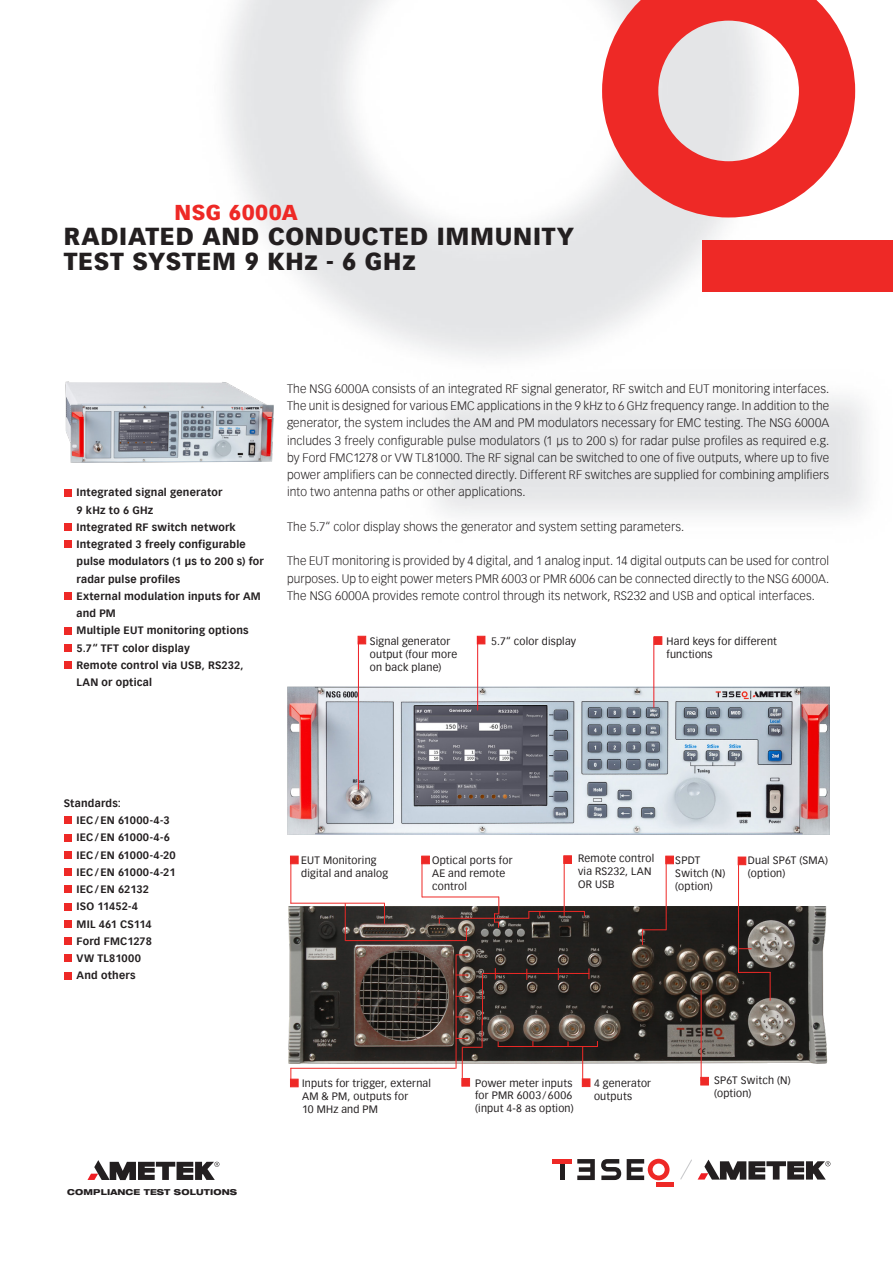
<style>
.page{position:relative;width:893px;height:1263px;background:#fff}
.page>*{position:absolute;margin:0;border:0;box-sizing:border-box;transform-origin:0 0}
.t1{font:900 24px/25.5px "Vectora Com";letter-spacing:.03em;color:#231f20}
.t2{font:900 21px "Vectora Com";letter-spacing:.03em;color:#ee2926}
.t3{font:300 12px/17.2px "Vectora Com";letter-spacing:.01em;color:#231f20;text-align:justify}
.t4{font:700 10.5px/17.2px "Vectora Com";letter-spacing:.02em;color:#231f20}
.t5{font:10.5px/12.8px "Vectora Com";letter-spacing:.02em;color:#231f20}
.t6{font:800 expanded 8.25px "Helvetica Neue LT Pro";letter-spacing:.015em;color:#231f20}
</style>
<div class="page">
<div style="left:702px;top:240px;width:191px;height:52px;background:#ee2926"></div>
<svg style="left:602px;top:0;width:253px;height:217px;fill:#ee2926"></svg>
<svg style="left:87px;top:1160px;width:132px;height:20px"></svg>
<svg style="left:680px;top:1159px;width:150px;height:21px"></svg>
<div style="left:656px;top:1182px;width:18px;height:5px;background:#ee2926"></div>
<svg style="left:627px;top:1159px;width:43px;height:21px"></svg>
<svg style="left:577px;top:1159px;width:18px;height:21px"></svg>
<div style="left:560px;top:1163px;width:5px;height:17px;background:#231f20"></div>
<hr style="left:553px;top:1159px;width:19px;height:4px;background:#ee2926">
<svg style="left:601px;top:1159px;width:20px;height:21px"></svg>
<img style="left:287px;top:686px;width:542px;height:149px">
<img style="left:288px;top:906px;width:540px;height:158px">
<svg style="left:466px;top:928px;width:1px;height:12px"></svg>
<hr style="left:345px;top:940px;width:122px;height:1px;background:#ee2926">
<hr style="left:422px;top:856px;width:1px;height:41px;background:#ee2926">
<hr style="left:422px;top:896px;width:77px;height:1px;background:#ee2926">
<div style="left:422px;top:856px;width:7px;height:8px;background:#ee2926;border:1px solid #ee2926"></div>
<div style="left:564px;top:856px;width:7px;height:7px;background:#ee2926"></div>
<hr style="left:564px;top:856px;width:1px;height:60px;background:#ee2926">
<hr style="left:738px;top:860px;width:1px;height:113px;background:#ee2926">
<svg style="left:739px;top:948px;width:13px;height:1px"></svg>
<div style="left:738px;top:857px;width:8px;height:8px;background:#ee2926;border:1px solid #ee2926"></div>
<hr style="left:666px;top:856px;width:1px;height:74px;background:#ee2926">
<svg style="left:642px;top:929px;width:24px;height:16px"></svg>
<div style="left:666px;top:856px;width:7px;height:8px;background:#ee2926;border:1px solid #ee2926"></div>
<hr style="left:462px;top:1047px;width:1px;height:39px;background:#ee2926">
<div style="left:462px;top:1078px;width:8px;height:8px;background:#ee2926"></div>
<hr style="left:482px;top:973px;width:1px;height:52px;background:#ee2926">
<hr style="left:482px;top:973px;width:107px;height:1px;background:#ee2926">
<hr style="left:498px;top:1046px;width:99px;height:1px;background:#ee2926">
<hr style="left:439px;top:918px;width:90px;height:1px;background:#ee2926">
<hr style="left:528px;top:911px;width:57px;height:1px;background:#ee2926">
<hr style="left:738px;top:972px;width:32px;height:1px;background:#ee2926">
<svg style="left:770px;top:972px;width:1px;height:28px"></svg>
<hr style="left:456px;top:954px;width:1px;height:115px;background:#ee2926">
<svg style="left:456px;top:954px;width:12px;height:1px"></svg>
<svg style="left:456px;top:975px;width:12px;height:1px"></svg>
<svg style="left:456px;top:996px;width:12px;height:1px"></svg>
<svg style="left:456px;top:1016px;width:27px;height:32px"></svg>
<hr style="left:290px;top:1068px;width:166px;height:1px;background:#ee2926">
<div style="left:290px;top:1079px;width:8px;height:8px;background:#ee2926;border:1px solid #ee2926"></div>
<svg style="left:290px;top:1068px;width:1px;height:19px"></svg>
<hr style="left:345px;top:903px;width:1px;height:38px;background:#ee2926">
<svg style="left:494px;top:896px;width:5px;height:32px"></svg>
<img style="left:65px;top:381px;width:209px;height:82px">
<div style="left:64px;top:489px;width:7px;height:7px;background:#ee2926"></div>
<div style="left:64px;top:523px;width:7px;height:8px;background:#ee2926"></div>
<div style="left:64px;top:540px;width:7px;height:8px;background:#ee2926"></div>
<div style="left:64px;top:592px;width:7px;height:8px;background:#ee2926"></div>
<div style="left:64px;top:627px;width:7px;height:7px;background:#ee2926"></div>
<div style="left:64px;top:644px;width:7px;height:8px;background:#ee2926"></div>
<div style="left:64px;top:661px;width:7px;height:8px;background:#ee2926"></div>
<div style="left:290px;top:856px;width:8px;height:8px;background:#ee2926;border:1px solid #ee2926"></div>
<div style="left:477px;top:636px;width:8px;height:8px;background:#ee2926;border:1px solid #ee2926"></div>
<div style="left:582px;top:1079px;width:8px;height:7px;background:#ee2926"></div>
<div style="left:654px;top:637px;width:8px;height:7px;background:#ee2926"></div>
<hr style="left:582px;top:1046px;width:1px;height:39px;background:#ee2926">
<div style="left:64px;top:816px;width:7px;height:8px;background:#ee2926"></div>
<div style="left:64px;top:834px;width:7px;height:7px;background:#ee2926"></div>
<div style="left:64px;top:851px;width:7px;height:8px;background:#ee2926"></div>
<div style="left:64px;top:868px;width:7px;height:8px;background:#ee2926"></div>
<div style="left:64px;top:885px;width:7px;height:8px;background:#ee2926"></div>
<div style="left:64px;top:903px;width:7px;height:7px;background:#ee2926"></div>
<div style="left:64px;top:920px;width:7px;height:8px;background:#ee2926"></div>
<div style="left:64px;top:937px;width:7px;height:8px;background:#ee2926"></div>
<div style="left:64px;top:954px;width:7px;height:8px;background:#ee2926"></div>
<div style="left:64px;top:972px;width:7px;height:7px;background:#ee2926"></div>
<div style="left:358px;top:636px;width:8px;height:8px;background:#ee2926;border:1px solid #ee2926"></div>
<hr style="left:358px;top:641px;width:1px;height:149px;background:#ee1d23">
<hr style="left:477px;top:636px;width:1px;height:74px;background:#ee1d23">
<hr style="left:290px;top:856px;width:1px;height:47px;background:#ee2926">
<hr style="left:290px;top:903px;width:95px;height:1px;background:#ee2926">
<svg style="left:384px;top:903px;width:1px;height:21px"></svg>
<div style="left:701px;top:1077px;width:7px;height:8px;background:#ee2926"></div>
<hr style="left:701px;top:990px;width:1px;height:91px;background:#ee2926">
<hr style="left:653px;top:637px;width:1px;height:71px;background:#ee1d23">
<h2 class="t2" style="left:174px;top:200px;width:125px">NSG 6000A</h2>
<h1 class="t1" style="left:64px;top:223px;width:512px">RADIATED AND CONDUCTED IMMUNITY<br>TEST SYSTEM 9 KHz - 6 GHz</h1>
<p class="t4" style="left:77px;top:484px;width:189px">Integrated signal generator<br>9 kHz to 6 GHz<br>Integrated RF switch network<br>Integrated 3 freely configurable pulse modulators (1 µs to 200 s) for radar pulse profiles<br>External modulation inputs for AM and PM<br>Multiple EUT monitoring options<br>5.7“ TFT color display<br>Remote control via USB, RS232,<br>LAN or optical</p>
<p class="t3" style="left:287px;top:380px;width:544px">The NSG 6000A consists of an integrated RF signal generator, RF switch and EUT monitoring interfaces.<br>The unit is designed for various EMC applications in the 9 kHz to 6 GHz frequency range. In addition to the generator, the system includes the AM and PM modulators necessary for EMC testing. The NSG 6000A includes 3 freely configurable pulse modulators (1 µs to 200 s) for radar pulse profiles as required e.g. by Ford FMC1278 or VW TL81000. The RF signal can be switched to one of five outputs, where up to five power amplifiers can be connected directly. Different RF switches are supplied for combining amplifiers into two antenna paths or other applications.</p>
<p class="t3" style="left:287px;top:518px;width:399px">The 5.7“ color display shows the generator and system setting parameters.</p>
<p class="t3" style="left:287px;top:552px;width:544px">The EUT monitoring is provided by 4 digital, and 1 analog input. 14 digital outputs can be used for control purposes. Up to eight power meters PMR 6003 or PMR 6006 can be connected directly to the NSG 6000A.<br>The NSG 6000A provides remote control through its network, RS232 and USB and optical interfaces.</p>
<p class="t5" style="left:370px;top:635px;width:89px">Signal generator output (four more on back plane)</p>
<p class="t5" style="left:491px;top:635px;width:86px">5.7“ color display</p>
<p class="t5" style="left:667px;top:635px;width:112px">Hard keys for different functions</p>
<p class="t4" style="left:77px;top:794px;width:101px;text-indent:-13px">Standards:<br>IEC/EN 61000-4-3<br>IEC/EN 61000-4-6<br>IEC/EN 61000-4-20<br>IEC/EN 61000-4-21<br>IEC/EN 62132<br>ISO 11452-4<br>MIL 461 CS114<br>Ford FMC1278<br>VW TL81000<br>And others</p>
<p class="t6" style="left:67px;top:1186px;width:171px">COMPLIANCE TEST SOLUTIONS</p>
<p class="t5" style="left:301px;top:854px;width:88px">EUT Monitoring digital and analog</p>
<p class="t5" style="left:432px;top:854px;width:82px">Optical ports for<br>AE and remote control</p>
<p class="t5" style="left:578px;top:852px;width:78px">Remote control via RS232, LAN<br>OR USB</p>
<p class="t5" style="left:675px;top:854px;width:52px">SPDT<br>Switch (N) (option)</p>
<p class="t5" style="left:748px;top:854px;width:82px">Dual SP6T (SMA) (option)</p>
<p class="t5" style="left:302px;top:1077px;width:130px">Inputs for trigger, external<br>AM &amp; PM, outputs for<br>10 MHz and PM</p>
<p class="t5" style="left:475px;top:1076px;width:100px;text-align:justify">Power meter inputs for PMR 6003/6006 (input 4-8 as option)</p>
<p class="t5" style="left:594px;top:1077px;width:59px">4 generator outputs</p>
<p class="t5" style="left:714px;top:1074px;width:78px">SP6T Switch (N) (option)</p>
</div>
